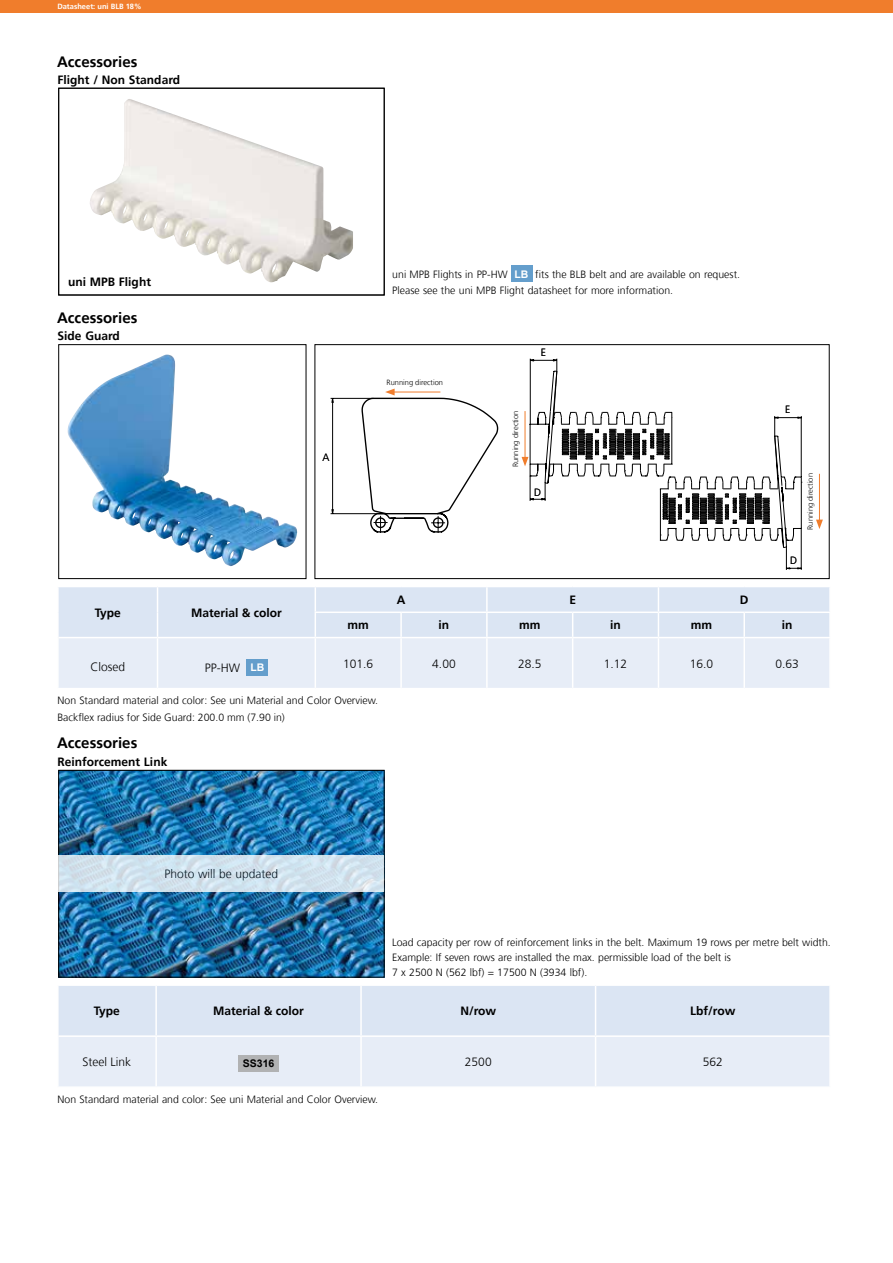
<style>
.page{position:relative;width:893px;height:1263px;background:#fff}
.page>*{position:absolute;margin:0;border:0;box-sizing:border-box;transform-origin:0 0}
.t1{font:700 15px "Frutiger";color:#000}
.t2{font:700 12px "Frutiger";color:#000}
.t3{font:300 12px "Frutiger";color:#000}
.t4{font:300 10.5px/15px "Frutiger";color:#000}
.t5{font:700 10.5px "Arial";color:#000}
.t6{font:300 7.5px "Frutiger";color:#000}
.t7{font:700 7.5px "Frutiger";color:#fff}
.s1{font-family:"Arial";font-weight:700;color:#fff}
.s2{font-family:"Arial";font-weight:700;font-size:10.5px;color:#fff}
</style>
<div class="page">
<img style="left:60px;top:772px;width:322px;height:203px">
<div style="left:58px;top:770px;width:326px;height:207px;border:1px solid #000"></div>
<div style="left:59px;top:344px;width:247px;height:235px;border:1px solid #000"></div>
<div style="left:315px;top:344px;width:514px;height:235px;border:1px solid #000"></div>
<hr style="left:819px;top:474px;width:1px;height:48px;background:#f07d2c">
<svg style="left:816px;top:520px;width:7px;height:9px"></svg>
<svg style="left:331px;top:389px;width:167px;height:143px"></svg>
<div style="left:59px;top:88px;width:325px;height:207px;border:1px solid #000"></div>
<svg style="left:522px;top:358px;width:281px;height:212px"></svg>
<img style="left:90px;top:99px;width:263px;height:183px">
<img style="left:67px;top:356px;width:230px;height:210px">
<div style="left:0;top:0;width:893px;height:13px;background:#f07d2c"></div>
<div style="left:59px;top:986px;width:770px;height:100px;background:#e1e9f5"></div>
<hr style="left:155px;top:986px;width:2px;height:49px;background:#fff">
<hr style="left:360px;top:986px;width:2px;height:49px;background:#fff">
<hr style="left:595px;top:986px;width:1px;height:49px;background:#fff">
<hr style="left:59px;top:1035px;width:97px;height:2px;background:#fff">
<hr style="left:156px;top:1035px;width:205px;height:2px;background:#fff">
<hr style="left:155px;top:1037px;width:2px;height:49px;background:#fff">
<hr style="left:361px;top:1035px;width:235px;height:2px;background:#fff">
<hr style="left:360px;top:1037px;width:2px;height:49px;background:#fff">
<hr style="left:596px;top:1035px;width:235px;height:2px;background:#fff">
<hr style="left:595px;top:1037px;width:1px;height:49px;background:#fff">
<div style="left:238px;top:1055px;width:41px;height:16px;background:#b1b2b3"></div>
<svg style="left:58px;top:587px;width:772px;height:101px;background:#e1e9f5"></svg>
<hr style="left:744px;top:611px;width:87px;height:2px;background:#fff">
<hr style="left:743px;top:613px;width:2px;height:24px;background:#fff">
<hr style="left:829px;top:613px;width:2px;height:24px;background:#fff">
<hr style="left:59px;top:637px;width:99px;height:1px;background:#fff">
<hr style="left:158px;top:637px;width:157px;height:1px;background:#fff">
<hr style="left:157px;top:638px;width:1px;height:50px;background:#fff">
<hr style="left:315px;top:637px;width:86px;height:1px;background:#fff">
<hr style="left:315px;top:638px;width:1px;height:50px;background:#fff">
<hr style="left:401px;top:637px;width:86px;height:1px;background:#fff">
<hr style="left:400px;top:638px;width:2px;height:50px;background:#fff">
<hr style="left:487px;top:637px;width:86px;height:1px;background:#fff">
<hr style="left:486px;top:638px;width:2px;height:50px;background:#fff">
<hr style="left:573px;top:637px;width:85px;height:1px;background:#fff">
<hr style="left:572px;top:638px;width:1px;height:50px;background:#fff">
<hr style="left:658px;top:637px;width:86px;height:1px;background:#fff">
<hr style="left:658px;top:638px;width:1px;height:50px;background:#fff">
<hr style="left:744px;top:637px;width:87px;height:1px;background:#fff">
<hr style="left:743px;top:638px;width:2px;height:50px;background:#fff">
<hr style="left:829px;top:638px;width:2px;height:50px;background:#fff">
<hr style="left:57px;top:637px;width:2px;height:51px;background:#fff">
<div style="left:247px;top:659px;width:21px;height:17px;background:#649ecc"></div>
<div style="left:511px;top:265px;width:21px;height:17px;background:#649ecc"></div>
<svg style="left:59px;top:855px;width:325px;height:37px;background:#d1e2ed"></svg>
<p class="t7" style="left:57px;top:2px;width:86px">Datasheet: uni BLB 18%</p>
<h1 class="t1" style="left:57px;top:53px;width:82px">Accessories</h1>
<p class="t2" style="left:58px;top:73px;width:124px">Flight / Non Standard</p>
<p class="t2" style="left:68px;top:274px;width:84px">uni MPB Flight</p>
<p class="t4" style="left:392px;top:266px;width:349px;line-height:16.5px">uni MPB Flights in PP-HW <span class="s1">LB</span> fits the BLB belt and are available on request.<br>Please see the uni MPB Flight datasheet for more information.</p>
<h1 class="t1" style="left:57px;top:309px;width:82px">Accessories</h1>
<p class="t2" style="left:58px;top:329px;width:64px">Side Guard</p>
<p class="t4" style="left:322px;top:450px;width:9px">A</p>
<p class="t6" style="left:386px;top:378px;width:58px">Running direction</p>
<p class="t4" style="left:541px;top:345px;width:7px">E</p>
<p class="t6" style="left:511px;top:467px;width:58px;rotate:-90deg">Running direction</p>
<p class="t4" style="left:534px;top:485px;width:9px">D</p>
<p class="t4" style="left:785px;top:402px;width:7px">E</p>
<p class="t6" style="left:806px;top:530px;width:58px;rotate:-90deg">Running direction</p>
<p class="t4" style="left:790px;top:553px;width:9px">D</p>
<p class="t2" style="left:95px;top:605px;width:28px">Type</p>
<p class="t2" style="left:191px;top:605px;width:92px">Material &amp; color</p>
<p class="t2" style="left:397px;top:593px;width:10px">A</p>
<p class="t2" style="left:569px;top:593px;width:8px">E</p>
<p class="t2" style="left:740px;top:593px;width:10px">D</p>
<p class="t2" style="left:348px;top:618px;width:23px">mm</p>
<p class="t2" style="left:439px;top:618px;width:12px">in</p>
<p class="t2" style="left:519px;top:618px;width:23px">mm</p>
<p class="t2" style="left:610px;top:618px;width:12px">in</p>
<p class="t2" style="left:691px;top:618px;width:23px">mm</p>
<p class="t2" style="left:782px;top:618px;width:12px">in</p>
<p class="t3" style="left:90px;top:660px;width:36px">Closed</p>
<p class="t3" style="left:205px;top:660px;width:61px">PP-HW <span class="s2">LB</span></p>
<p class="t3" style="left:343px;top:657px;width:32px">101.6</p>
<p class="t3" style="left:432px;top:657px;width:25px">4.00</p>
<p class="t3" style="left:518px;top:657px;width:25px">28.5</p>
<p class="t3" style="left:604px;top:657px;width:25px">1.12</p>
<p class="t3" style="left:690px;top:657px;width:25px">16.0</p>
<p class="t3" style="left:775px;top:657px;width:25px">0.63</p>
<p class="t4" style="left:57px;top:692px;width:322px;line-height:16.5px">Non Standard material and color: See uni Material and Color Overview.<br>Backflex radius for Side Guard: 200.0 mm (7.90 in)</p>
<h1 class="t1" style="left:57px;top:734px;width:82px">Accessories</h1>
<p class="t2" style="left:57px;top:755px;width:111px">Reinforcement Link</p>
<p class="t3" style="left:165px;top:867px;width:115px">Photo will be updated</p>
<p class="t4" style="left:392px;top:935px;width:440px">Load capacity per row of reinforcement links in the belt. Maximum 19 rows per metre belt width.<br>Example: If seven rows are installed the max. permissible load of the belt is<br>7 x 2500 N (562 lbf) = 17500 N (3934 lbf).</p>
<p class="t2" style="left:94px;top:1004px;width:28px">Type</p>
<p class="t2" style="left:213px;top:1004px;width:92px">Material &amp; color</p>
<p class="t2" style="left:460px;top:1004px;width:37px">N/row</p>
<p class="t2" style="left:690px;top:1004px;width:47px">Lbf/row</p>
<p class="t3" style="left:83px;top:1055px;width:50px">Steel Link</p>
<p class="t5" style="left:243px;top:1056px;width:33px">SS316</p>
<p class="t3" style="left:465px;top:1055px;width:28px">2500</p>
<p class="t3" style="left:703px;top:1055px;width:22px">562</p>
<p class="t4" style="left:57px;top:1092px;width:322px">Non Standard material and color: See uni Material and Color Overview.</p>
</div>
